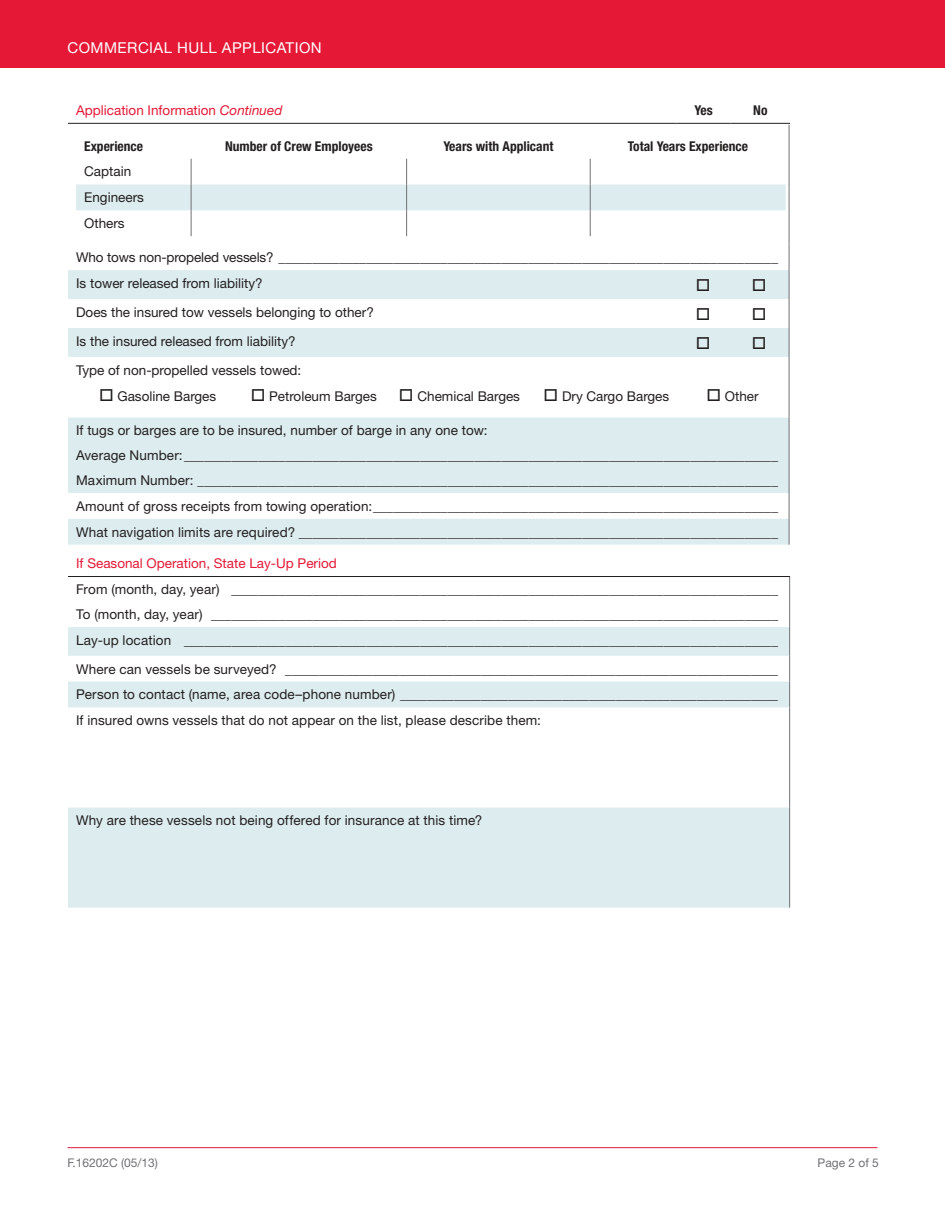
<style>
.page{position:relative;width:945px;height:1215px;background:#fff}
.page>*{position:absolute;margin:0;border:0;box-sizing:border-box;transform-origin:0 0}
.t1{font:15px "Helvetica Neue LT Std";letter-spacing:.03em;color:#fff}
.t2{font:13.5px/25.3px "Helvetica Neue LT Std";color:#231f20}
.t3{font:700 condensed 13.5px "Helvetica Neue LT Std";color:#231f20}
.t4{font:13.5px "Helvetica Neue LT Std";color:#e51836}
.t5{font:12px "Helvetica Neue LT Std";color:#717074}
.s1{font-style:italic}
</style>
<div class="page">
<div style="left:0;top:0;width:945px;height:68px;background:#e51836"></div>
<hr style="left:68px;top:1147px;width:810px;height:1px;background:#e51836">
<svg style="left:68px;top:270px;width:721px;height:275px;fill:#dcecef"></svg>
<hr style="left:789px;top:125px;width:1px;height:119px;background:#717074">
<svg style="left:789px;top:244px;width:1px;height:113px"></svg>
<hr style="left:789px;top:357px;width:1px;height:61px;background:#717074">
<hr style="left:789px;top:418px;width:1px;height:75px;background:#717074">
<svg style="left:789px;top:493px;width:1px;height:52px"></svg>
<svg style="left:76px;top:159px;width:710px;height:77px"></svg>
<svg style="left:68px;top:627px;width:721px;height:281px;fill:#dcecef"></svg>
<hr style="left:68px;top:576px;width:722px;height:1px;background:#231f20">
<hr style="left:789px;top:577px;width:1px;height:50px;background:#717074">
<svg style="left:789px;top:627px;width:1px;height:80px"></svg>
<hr style="left:789px;top:707px;width:1px;height:101px;background:#717074">
<hr style="left:789px;top:808px;width:1px;height:100px;background:#717074">
<hr style="left:68px;top:123px;width:609px;height:1px;background:#231f20">
<hr style="left:677px;top:123px;width:54px;height:1px;background:#231f20">
<hr style="left:731px;top:123px;width:59px;height:1px;background:#231f20">
<svg style="left:697px;top:279px;width:12px;height:12px"></svg>
<svg style="left:753px;top:279px;width:12px;height:12px"></svg>
<svg style="left:697px;top:308px;width:12px;height:12px"></svg>
<svg style="left:753px;top:308px;width:12px;height:12px"></svg>
<svg style="left:697px;top:337px;width:12px;height:12px"></svg>
<svg style="left:753px;top:337px;width:12px;height:12px"></svg>
<p class="t1" style="left:68px;top:38px;width:256px">Commercial Hull Application</p>
<p class="t4" style="left:76px;top:102px;width:208px">Application Information <span class="s1">Continued</span></p>
<p class="t3" style="left:694px;top:102px;width:20px">Yes</p>
<p class="t3" style="left:753px;top:102px;width:16px">No</p>
<p class="t3" style="left:84px;top:138px;width:60px">Experience</p>
<p class="t3" style="left:225px;top:138px;width:149px">Number of Crew Employees</p>
<p class="t3" style="left:443px;top:138px;width:112px">Years with Applicant</p>
<p class="t3" style="left:628px;top:138px;width:122px">Total Years Experience</p>
<p class="t2" style="left:84px;top:159px;width:61px;line-height:25.8px">Captain<br>Engineers<br>Others</p>
<p class="t2" style="left:76px;top:244px;width:703px;line-height:25.8px">Who tows non-propeled vessels? __________________________________________________________________________<br>Is tower released from liability?</p>
<p class="t2" style="left:76px;top:299px;width:299px">Does the insured tow vessels belonging to other?</p>
<p class="t2" style="left:76px;top:328px;width:221px">Is the insured released from liability?</p>
<p class="t2" style="left:76px;top:357px;width:227px">Type of non-propelled vessels towed:</p>
<p class="t2" style="left:99px;top:384px;width:119px">□ Gasoline Barges</p>
<p class="t2" style="left:251px;top:384px;width:128px">□ Petroleum Barges</p>
<p class="t2" style="left:399px;top:384px;width:123px">□ Chemical Barges</p>
<p class="t2" style="left:544px;top:384px;width:127px">□ Dry Cargo Barges</p>
<p class="t2" style="left:706px;top:384px;width:54px">□ Other</p>
<p class="t2" style="left:76px;top:418px;width:703px">If tugs or barges are to be insured, number of barge in any one tow:<br>Average Number:________________________________________________________________________________________ Maximum Number: ______________________________________________________________________________________ Amount of gross receipts from towing operation:____________________________________________________________ What navigation limits are required? _______________________________________________________________________</p>
<p class="t4" style="left:76px;top:556px;width:262px">If Seasonal Operation, State Lay-Up Period</p>
<p class="t2" style="left:76px;top:577px;width:703px;text-align:justify">From (month, day, year) _________________________________________________________________________________ To (month, day, year) ____________________________________________________________________________________ Lay-up location ________________________________________________________________________________________</p>
<p class="t2" style="left:76px;top:656px;width:703px;line-height:25.8px;text-align:justify">Where can vessels be surveyed? _________________________________________________________________________ Person to contact (name, area code–phone number) ________________________________________________________ If insured owns vessels that do not appear on the list, please describe them:</p>
<p class="t2" style="left:76px;top:808px;width:408px">Why are these vessels not being offered for insurance at this time?</p>
<p class="t5" style="left:68px;top:1156px;width:92px">F.16202C (05/13)</p>
<p class="t5" style="left:818px;top:1156px;width:63px">Page 2 of 5</p>
</div>
